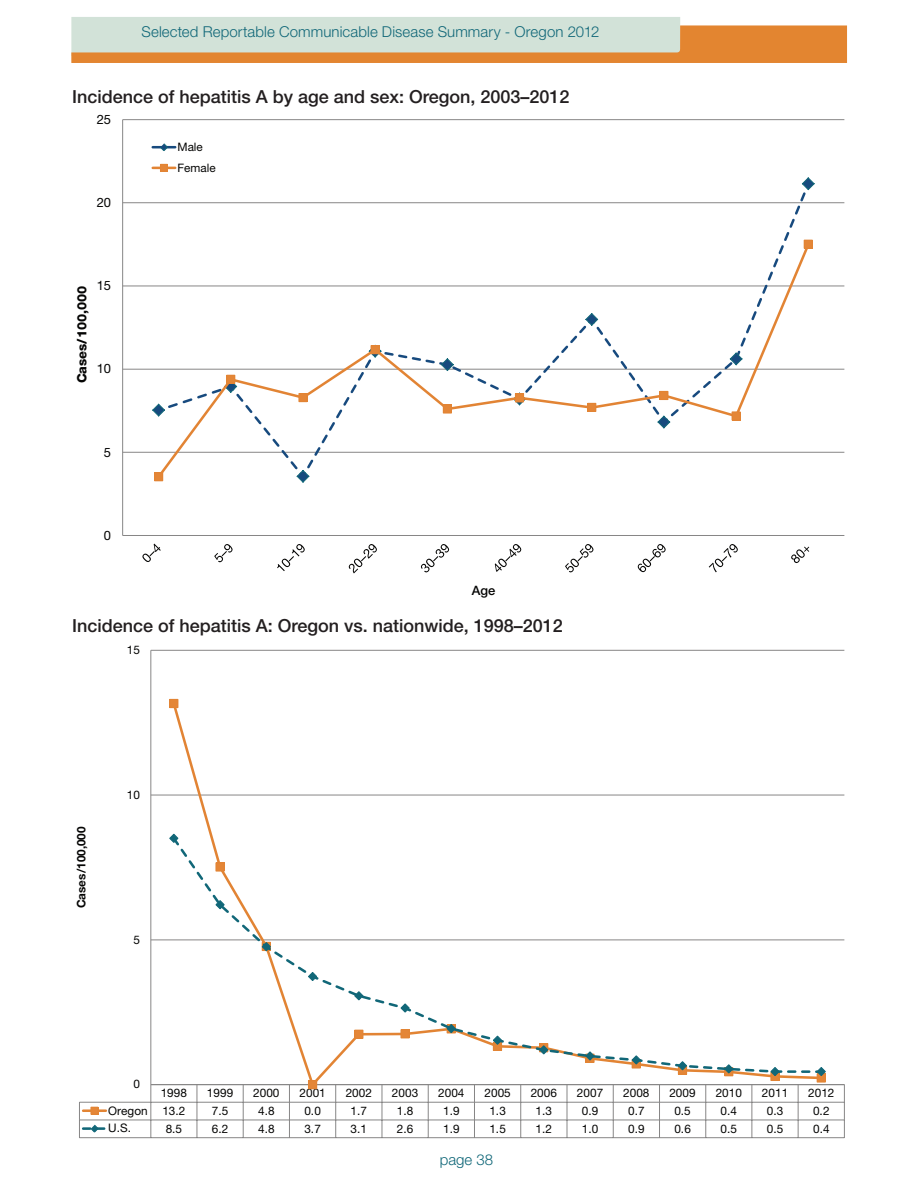
<style>
.page{position:relative;width:918px;height:1188px;background:#fff}
.page>*{position:absolute;margin:0;border:0;box-sizing:border-box;transform-origin:0 0}
.graphTitle{font:500 18px "Helvetica Neue LT Std";color:#231f20}
.t1{font:300 15px "Helvetica Neue LT Std";letter-spacing:.005em;color:#106778}
.t2{font:800 12.9px "Helvetica Neue LT Std";color:#050504}
.t3{font:12.9px "Helvetica Neue LT Std";color:#050504}
.t4{font:500 12.9px "Helvetica Neue LT Std";color:#050504}
.t5{font:11.85px "Helvetica Neue LT Std";color:#050504}
.t6{font:700 11.85px "Helvetica Neue LT Std";color:#050504}
.t7{font:11.7px/20.5px "Helvetica Neue LT Std";letter-spacing:.005em;color:#050504}
</style>
<div class="page">
<div style="left:72px;top:18px;width:608px;height:37px;background:#d2e2d8"></div>
<div style="left:71px;top:17px;width:609px;height:39px;border:1px solid #d2e2d8"></div>
<svg style="left:71px;top:25px;width:776px;height:38px"></svg>
<hr style="left:123px;top:119px;width:721px;height:1px;background:#878686">
<hr style="left:123px;top:202px;width:721px;height:1px;background:#878686">
<hr style="left:123px;top:286px;width:721px;height:1px;background:#878686">
<hr style="left:123px;top:369px;width:721px;height:1px;background:#878686">
<hr style="left:123px;top:452px;width:721px;height:1px;background:#878686">
<hr style="left:122px;top:120px;width:1px;height:415px;background:#878686">
<hr style="left:123px;top:535px;width:721px;height:1px;background:#878686">
<svg style="left:152px;top:177px;width:663px;height:306px"></svg>
<svg style="left:155px;top:241px;width:657px;height:239px"></svg>
<div style="left:155px;top:473px;width:8px;height:8px;background:#e48637"></div>
<div style="left:154px;top:472px;width:9px;height:9px;border:1px solid #e28434"></div>
<div style="left:227px;top:375px;width:8px;height:8px;background:#e48637"></div>
<div style="left:226px;top:375px;width:9px;height:9px;border:1px solid #e28434"></div>
<div style="left:299px;top:394px;width:8px;height:8px;background:#e48637"></div>
<div style="left:299px;top:393px;width:9px;height:9px;border:1px solid #e28434"></div>
<div style="left:371px;top:346px;width:8px;height:8px;background:#e48637"></div>
<div style="left:371px;top:345px;width:9px;height:9px;border:1px solid #e28434"></div>
<div style="left:443px;top:405px;width:8px;height:8px;background:#e48637"></div>
<div style="left:443px;top:404px;width:9px;height:9px;border:1px solid #e28434"></div>
<div style="left:515px;top:394px;width:9px;height:8px;background:#e48637"></div>
<div style="left:515px;top:393px;width:9px;height:9px;border:1px solid #e28434"></div>
<div style="left:588px;top:403px;width:8px;height:9px;background:#e48637"></div>
<div style="left:587px;top:403px;width:9px;height:9px;border:1px solid #e28434"></div>
<div style="left:660px;top:391px;width:8px;height:9px;background:#e48637"></div>
<div style="left:659px;top:391px;width:9px;height:9px;border:1px solid #e28434"></div>
<div style="left:732px;top:412px;width:8px;height:8px;background:#e48637"></div>
<div style="left:732px;top:412px;width:9px;height:9px;border:1px solid #e28434"></div>
<div style="left:804px;top:240px;width:8px;height:8px;background:#e48637"></div>
<div style="left:804px;top:240px;width:9px;height:9px;border:1px solid #e28434"></div>
<svg style="left:142px;top:544px;width:19px;height:18px"></svg>
<svg style="left:214px;top:544px;width:19px;height:18px"></svg>
<svg style="left:277px;top:544px;width:28px;height:27px"></svg>
<svg style="left:349px;top:544px;width:28px;height:29px"></svg>
<svg style="left:421px;top:544px;width:28px;height:28px"></svg>
<svg style="left:495px;top:544px;width:26px;height:28px"></svg>
<svg style="left:565px;top:544px;width:29px;height:28px"></svg>
<svg style="left:638px;top:544px;width:28px;height:28px"></svg>
<svg style="left:709px;top:544px;width:29px;height:28px"></svg>
<svg style="left:791px;top:547px;width:18px;height:16px"></svg>
<hr style="left:153px;top:146px;width:22px;height:2px;background:#174a7e">
<svg style="left:159px;top:143px;width:10px;height:8px"></svg>
<hr style="left:153px;top:167px;width:22px;height:2px;background:#e28434">
<div style="left:160px;top:164px;width:7px;height:7px;background:#e48637"></div>
<div style="left:160px;top:164px;width:8px;height:8px;border:1px solid #e28434"></div>
<hr style="left:151px;top:650px;width:693px;height:1px;background:#878686">
<hr style="left:151px;top:795px;width:693px;height:1px;background:#878686">
<hr style="left:151px;top:939px;width:693px;height:1px;background:#878686">
<hr style="left:150px;top:650px;width:1px;height:435px;background:#878686">
<hr style="left:151px;top:1084px;width:693px;height:1px;background:#878686">
<svg style="left:79px;top:1085px;width:766px;height:54px"></svg>
<svg style="left:171px;top:700px;width:653px;height:390px"></svg>
<div style="left:170px;top:699px;width:8px;height:9px;background:#e48637"></div>
<div style="left:169px;top:699px;width:9px;height:9px;border:1px solid #e28434"></div>
<div style="left:308px;top:1081px;width:9px;height:8px;background:#e48637"></div>
<div style="left:308px;top:1080px;width:9px;height:9px;border:1px solid #e28434"></div>
<div style="left:678px;top:1066px;width:9px;height:9px;border:1px solid #e28434"></div>
<div style="left:724px;top:1067px;width:9px;height:9px;border:1px solid #e28434"></div>
<div style="left:771px;top:1072px;width:8px;height:9px;background:#e48637"></div>
<div style="left:770px;top:1072px;width:10px;height:9px;border:1px solid #e28434"></div>
<div style="left:817px;top:1074px;width:8px;height:8px;background:#e48637"></div>
<div style="left:817px;top:1073px;width:9px;height:9px;border:1px solid #e28434"></div>
<svg style="left:170px;top:835px;width:654px;height:239px"></svg>
<svg style="left:169px;top:833px;width:10px;height:11px"></svg>
<svg style="left:215px;top:899px;width:10px;height:11px"></svg>
<svg style="left:261px;top:941px;width:11px;height:11px"></svg>
<svg style="left:307px;top:971px;width:11px;height:11px"></svg>
<svg style="left:354px;top:990px;width:10px;height:11px"></svg>
<svg style="left:400px;top:1003px;width:10px;height:10px"></svg>
<svg style="left:446px;top:1023px;width:11px;height:11px"></svg>
<svg style="left:492px;top:1035px;width:11px;height:11px"></svg>
<svg style="left:538px;top:1045px;width:11px;height:10px"></svg>
<svg style="left:585px;top:1051px;width:10px;height:10px"></svg>
<svg style="left:631px;top:1055px;width:11px;height:10px"></svg>
<svg style="left:677px;top:1060px;width:11px;height:11px"></svg>
<svg style="left:723px;top:1064px;width:11px;height:10px"></svg>
<svg style="left:770px;top:1066px;width:10px;height:11px"></svg>
<svg style="left:816px;top:1066px;width:10px;height:11px"></svg>
<p class="t1" style="left:142px;top:23px;width:459px">Selected Reportable Communicable Disease Summary - Oregon 2012</p>
<p class="graphTitle" style="left:72px;top:85px;width:499px">Incidence of hepatitis A by age and sex: Oregon, 2003–2012</p>
<p class="t3" style="left:97px;top:111px;width:16px">25</p>
<p class="t3" style="left:97px;top:195px;width:16px">20</p>
<p class="t2" style="left:74px;top:383px;width:99px;rotate:-90deg">Cases/100,000</p>
<p class="t3" style="left:97px;top:278px;width:16px">15</p>
<p class="t3" style="left:97px;top:361px;width:16px">10</p>
<p class="t3" style="left:104px;top:444px;width:9px">5</p>
<p class="t3" style="left:104px;top:527px;width:9px">0</p>
<p class="t7" style="left:178px;top:136px;width:40px">Male<br>Female</p>
<p class="t4" style="left:472px;top:583px;width:25px">Age</p>
<p class="graphTitle" style="left:72px;top:615px;width:492px">Incidence of hepatitis A: Oregon vs. nationwide, 1998–2012</p>
<p class="t5" style="left:127px;top:643px;width:15px">15</p>
<p class="t6" style="left:74px;top:908px;width:84px;rotate:-90deg">Cases/100,000</p>
<p class="t5" style="left:127px;top:788px;width:15px">10</p>
<p class="t5" style="left:134px;top:932px;width:8px">5</p>
<p class="t5" style="left:134px;top:1077px;width:8px">0</p>
<p class="t5" style="left:161px;top:1086px;width:28px">1998</p>
<p class="t5" style="left:207px;top:1086px;width:28px">1999</p>
<p class="t5" style="left:253px;top:1086px;width:28px">2000</p>
<p class="t5" style="left:299px;top:1086px;width:28px">2001</p>
<p class="t5" style="left:346px;top:1086px;width:28px">2002</p>
<p class="t5" style="left:392px;top:1086px;width:28px">2003</p>
<p class="t5" style="left:438px;top:1086px;width:28px">2004</p>
<p class="t5" style="left:484px;top:1086px;width:28px">2005</p>
<p class="t5" style="left:531px;top:1086px;width:28px">2006</p>
<p class="t5" style="left:577px;top:1086px;width:28px">2007</p>
<p class="t5" style="left:623px;top:1086px;width:28px">2008</p>
<p class="t5" style="left:669px;top:1086px;width:28px">2009</p>
<p class="t5" style="left:716px;top:1086px;width:28px">2010</p>
<p class="t5" style="left:762px;top:1086px;width:28px">2011</p>
<p class="t5" style="left:808px;top:1086px;width:28px">2012</p>
<p class="t5" style="left:108px;top:1103px;width:79px">Oregon 13.2</p>
<p class="t5" style="left:212px;top:1104px;width:18px">7.5</p>
<p class="t5" style="left:258px;top:1104px;width:18px">4.8</p>
<p class="t5" style="left:304px;top:1104px;width:18px">0.0</p>
<p class="t5" style="left:351px;top:1104px;width:18px">1.7</p>
<p class="t5" style="left:397px;top:1104px;width:18px">1.8</p>
<p class="t5" style="left:443px;top:1104px;width:18px">1.9</p>
<p class="t5" style="left:489px;top:1104px;width:18px">1.3</p>
<p class="t5" style="left:536px;top:1104px;width:18px">1.3</p>
<p class="t5" style="left:582px;top:1104px;width:18px">0.9</p>
<p class="t5" style="left:628px;top:1104px;width:18px">0.7</p>
<p class="t5" style="left:674px;top:1104px;width:18px">0.5</p>
<p class="t5" style="left:721px;top:1104px;width:18px">0.4</p>
<p class="t5" style="left:767px;top:1104px;width:18px">0.3</p>
<p class="t5" style="left:813px;top:1104px;width:18px">0.2</p>
<p class="t5" style="left:108px;top:1121px;width:24px">U.S.</p>
<p class="t5" style="left:166px;top:1121px;width:18px">8.5</p>
<p class="t5" style="left:212px;top:1121px;width:18px">6.2</p>
<p class="t5" style="left:258px;top:1121px;width:18px">4.8</p>
<p class="t5" style="left:304px;top:1121px;width:18px">3.7</p>
<p class="t5" style="left:351px;top:1121px;width:18px">3.1</p>
<p class="t5" style="left:397px;top:1121px;width:18px">2.6</p>
<p class="t5" style="left:443px;top:1121px;width:18px">1.9</p>
<p class="t5" style="left:489px;top:1121px;width:18px">1.5</p>
<p class="t5" style="left:536px;top:1121px;width:18px">1.2</p>
<p class="t5" style="left:582px;top:1121px;width:18px">1.0</p>
<p class="t5" style="left:628px;top:1121px;width:18px">0.9</p>
<p class="t5" style="left:674px;top:1121px;width:18px">0.6</p>
<p class="t5" style="left:721px;top:1121px;width:18px">0.5</p>
<p class="t5" style="left:767px;top:1121px;width:18px">0.5</p>
<p class="t5" style="left:813px;top:1121px;width:18px">0.4</p>
<p class="t1" style="left:440px;top:1151px;width:55px">page 38</p>
</div>
